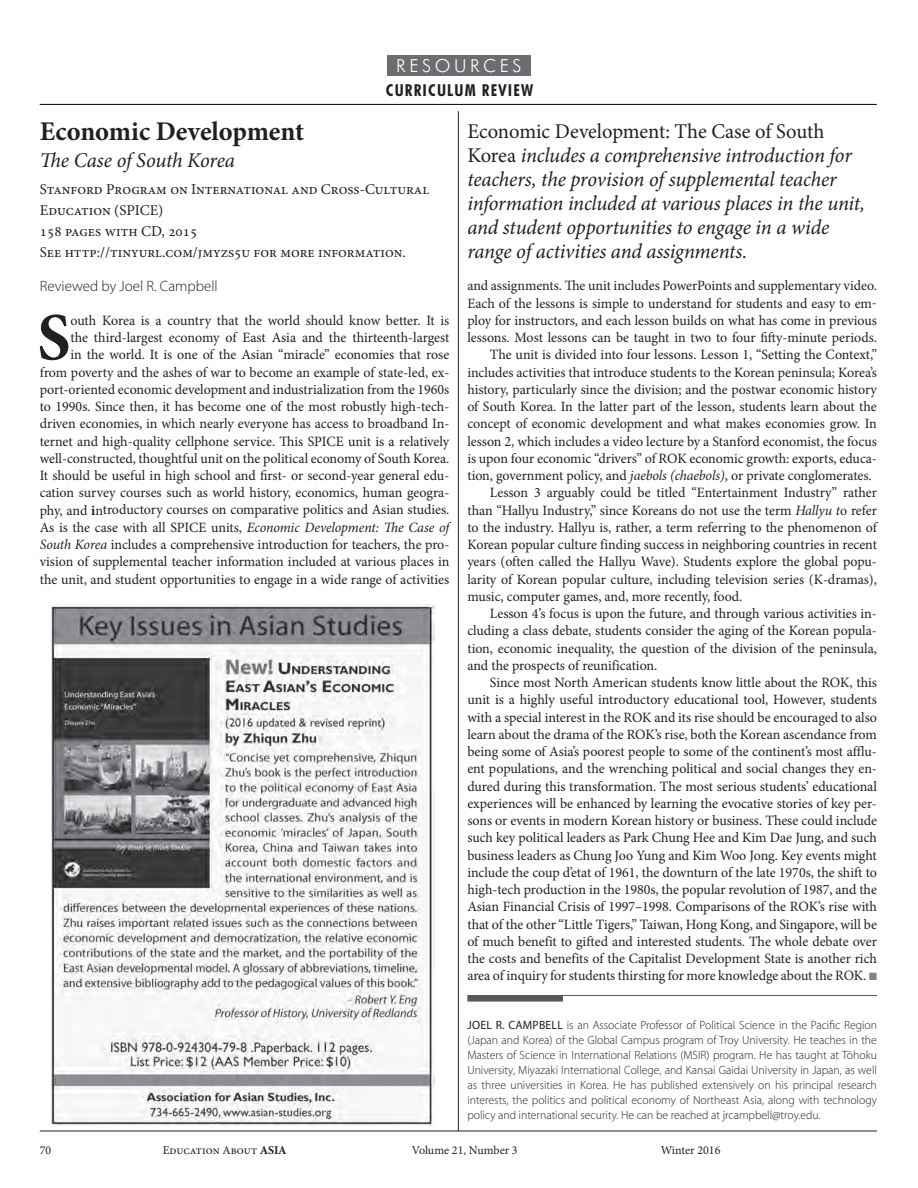
<style>
.page{position:relative;width:918px;height:1188px;background:#fff}
.page>*{position:absolute;margin:0;border:0;box-sizing:border-box;transform-origin:0 0}
.t1{font:700 67.35px "Minion Pro";color:#231f20}
.t2{font:700 27px "Minion Pro";color:#231f20}
.t3{font:italic 21px/24px "Minion Pro";letter-spacing:-.01em;color:#231f20}
.t4{font:300 18px "Futura BT";letter-spacing:.2em;color:#fff}
.t5{font:700 condensed 16.5px "Futura BT";letter-spacing:.075em;color:#231f20}
.t6{font:15px/21px "Minion Pro";color:#231f20}
.t7{font:300 15px "Myriad Pro";color:#231f20}
.t8{font:14.25px/17.2px "Minion Pro";letter-spacing:-.005em;color:#231f20;text-align:right}
.t9{font:14.25px "Minion Pro";letter-spacing:-.025em;color:#231f20}
.t10{font:300 12px/15px "Myriad Pro";color:#231f20;text-align:justify}
.t11{font:12px "Minion Pro";color:#231f20}
.s1{font-weight:700}
.s2{font-style:italic}
.s3{font-style:normal}
.s4{color:#808285}
.s5{font-weight:400}
</style>
<div class="page">
<div style="left:387px;top:55px;width:144px;height:20px;background:#6c6d70"></div>
<hr style="left:40px;top:104px;width:837px;height:1px;background:#000">
<hr style="left:458px;top:111px;width:1px;height:1020px;background:#231f20">
<hr style="left:40px;top:1131px;width:837px;height:1px;background:#231f20">
<img style="left:52px;top:604px;width:383px;height:521px">
<hr style="left:467px;top:995px;width:410px;height:1px;background:#57585a">
<div style="left:467px;top:996px;width:96px;height:6px;background:#57585a"></div>
<p class="t4" style="left:396px;top:55px;width:127px">RESOURCES</p>
<p class="t5" style="left:386px;top:80px;width:149px">CURRICULUM REVIEW</p>
<h2 class="t2" style="left:40px;top:112px;width:266px">Economic Development</h2>
<h3 class="t3" style="left:40px;top:148px;width:197px">The Case of South Korea</h3>
<p class="t6" style="left:40px;top:179px;width:391px">Stanford Program on International and Cross-Cultural Education (SPICE)<br>158 pages with CD, 2015<br>See http://tinyurl.com/jmyzs5u for more information.</p>
<p class="t7" style="left:40px;top:277px;width:179px">Reviewed by Joel R. Campbell</p>
<h1 class="t1" style="left:37px;top:290px;width:35px">S</h1>
<p class="t8" style="left:40px;top:312px;width:411px">outh Korea is a country that the world should know better. It is<br>the third-largest economy of East Asia and the thirteenth-largest<br>in the world. It is one of the Asian “miracle” economies that rose from poverty and the ashes of war to become an example of state-led, ex&shy;port-oriented economic development and industrialization from the 1960s to 1990s. Since then, it has become one of the most robustly high-tech&shy;driven economies, in which nearly everyone has access to broadband In&shy;ternet and high-quality cellphone service. This SPICE unit is a relatively well-constructed, thoughtful unit on the political economy of South Korea.<br>It should be useful in high school and first- or second-year general edu&shy;cation survey courses such as world history, economics, human geogra&shy;phy, and <span class="s1">i</span>ntroductory courses on comparative politics and Asian studies.<br>As is the case with all SPICE units, <span class="s2">Economic Development: The Case of South Korea</span> includes a comprehensive introduction for teachers, the pro&shy;vision of supplemental teacher information included at various places in the unit, and student opportunities to engage in a wide range of activities</p>
<p class="t3" style="left:467px;top:120px;width:399px"><span class="s3">Economic Development: The Case of South Korea</span> includes a comprehensive introduction for teachers, the provision of supplemental teacher information included at various places in the unit, and student opportunities to engage in a wide range of activities and assignments.</p>
<p class="t8" style="left:467px;top:277px;width:411px">and assignments. The unit includes PowerPoints and supplementary video.</p>
<p class="t8" style="left:467px;top:294px;width:411px">Each of the lessons is simple to understand for students and easy to em-</p>
<p class="t8" style="left:467px;top:312px;width:411px">ploy for instructors, and each lesson builds on what has come in previous</p>
<p class="t8" style="left:467px;top:329px;width:411px">lessons. Most lessons can be taught in two to four fifty-minute periods.</p>
<p class="t8" style="left:490px;top:346px;width:389px">The unit is divided into four lessons. Lesson 1, “Setting the Context,”</p>
<p class="t8" style="left:467px;top:363px;width:411px">includes activities that introduce students to the Korean peninsula; Korea’s</p>
<p class="t8" style="left:467px;top:381px;width:411px">history, particularly since the division; and the postwar economic history</p>
<p class="t8" style="left:467px;top:398px;width:411px">of South Korea. In the latter part of the lesson, students learn about the</p>
<p class="t8" style="left:467px;top:415px;width:411px">concept of economic development and what makes economies grow. In</p>
<p class="t8" style="left:467px;top:432px;width:411px">lesson 2, which includes a video lecture by a Stanford economist, the focus</p>
<p class="t8" style="left:467px;top:450px;width:411px">is upon four economic “drivers” of ROK economic growth: exports, educa-</p>
<p class="t8" style="left:467px;top:467px;width:406px">tion, government policy, and <span class="s2">jaebols (chaebols)</span>, or private conglomerates.</p>
<p class="t8" style="left:490px;top:484px;width:389px">Lesson 3 arguably could be titled “Entertainment Industry” rather</p>
<p class="t8" style="left:467px;top:501px;width:411px">than “Hallyu Industry,” since Koreans do not use the term <span class="s2">Hallyu t</span>o refer</p>
<p class="t8" style="left:467px;top:519px;width:411px">to the industry. Hallyu is, rather, a term referring to the phenomenon of</p>
<p class="t8" style="left:467px;top:536px;width:411px">Korean popular culture finding success in neighboring countries in recent</p>
<p class="t8" style="left:467px;top:553px;width:411px">years (often called the Hallyu Wave). Students explore the global popu-</p>
<p class="t8" style="left:467px;top:570px;width:411px">larity of Korean popular culture, including television series (K-dramas),</p>
<p class="t8" style="left:467px;top:588px;width:276px">music, computer games, and, more recently, food.</p>
<p class="t8" style="left:490px;top:605px;width:389px">Lesson 4’s focus is upon the future, and through various activities in-</p>
<p class="t8" style="left:467px;top:622px;width:411px">cluding a class debate, students consider the aging of the Korean popula-</p>
<p class="t8" style="left:467px;top:639px;width:411px">tion, economic inequality, the question of the division of the peninsula,</p>
<p class="t8" style="left:467px;top:657px;width:192px">and the prospects of reunification.</p>
<p class="t8" style="left:490px;top:674px;width:389px">Since most North American students know little about the ROK, this</p>
<p class="t8" style="left:467px;top:691px;width:411px">unit is a highly useful introductory educational tool, However, students</p>
<p class="t8" style="left:467px;top:708px;width:411px">with a special interest in the ROK and its rise should be encouraged to also</p>
<p class="t8" style="left:467px;top:726px;width:411px">learn about the drama of the ROK’s rise, both the Korean ascendance from</p>
<p class="t8" style="left:467px;top:743px;width:411px">being some of Asia’s poorest people to some of the continent’s most afflu-</p>
<p class="t8" style="left:467px;top:760px;width:411px">ent populations, and the wrenching political and social changes they en-</p>
<p class="t8" style="left:467px;top:777px;width:411px">dured during this transformation. The most serious students’ educational</p>
<p class="t8" style="left:467px;top:795px;width:411px">experiences will be enhanced by learning the evocative stories of key per-</p>
<p class="t8" style="left:467px;top:812px;width:411px">sons or events in modern Korean history or business. These could include</p>
<p class="t8" style="left:467px;top:829px;width:411px">such key political leaders as Park Chung Hee and Kim Dae Jung, and such</p>
<p class="t9" style="left:467px;top:845px;width:411px">business leaders as Chung Joo Yung and Kim Woo Jong. Key events might</p>
<p class="t8" style="left:467px;top:864px;width:411px">include the coup d’etat of 1961, the downturn of the late 1970s, the shift to</p>
<p class="t8" style="left:467px;top:881px;width:411px">high-tech production in the 1980s, the popular revolution of 1987, and the</p>
<p class="t8" style="left:467px;top:898px;width:411px">Asian Financial Crisis of 1997–1998. Comparisons of the ROK’s rise with</p>
<p class="t8" style="left:467px;top:915px;width:411px">that of the other “Little Tigers,” Taiwan, Hong Kong, and Singapore, will be</p>
<p class="t8" style="left:467px;top:933px;width:411px">of much benefit to gifted and interested students. The whole debate over</p>
<p class="t8" style="left:467px;top:950px;width:411px">the costs and benefits of the Capitalist Development State is another rich</p>
<p class="t8" style="left:467px;top:967px;width:411px">area of inquiry for students thirsting for more knowledge about the ROK. <span class="s4">■</span></p>
<p class="t10" style="left:467px;top:1017px;width:411px"><span class="s5">JOE L R. CAMPBELL</span> is an Associate Professor of Political Science in the Pacific Region (Japan and Korea) of the Global Campus program of Troy University. He teaches in the Masters of Science in International Relations (MSIR) program. He has taught at Tōhoku University, Miyazaki International College, and Kansai Gaidai University in Japan, as well as three universities in Korea. He has published extensively on his principal research interests, the politics and political economy of Northeast Asia, along with technology policy and international security. He can be reached at jrcampbell@troy.edu.</p>
<p class="t11" style="left:40px;top:1142px;width:13px">70</p>
<p class="t11" style="left:163px;top:1142px;width:125px">Education About <span class="s1">ASIA</span></p>
<p class="t11" style="left:412px;top:1142px;width:107px">Volume 21, Number 3</p>
<p class="t11" style="left:661px;top:1142px;width:61px">Winter 2016</p>
</div>
